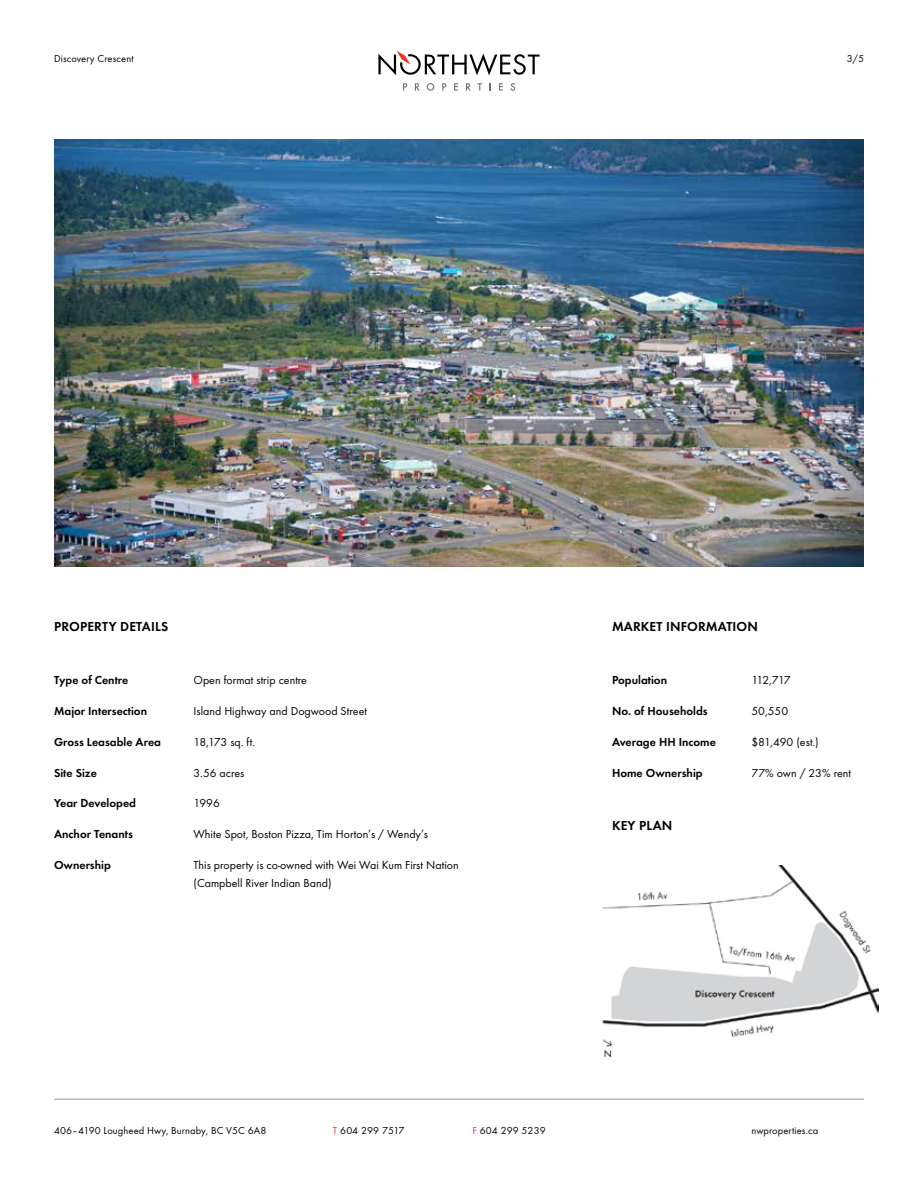
<style>
.page{position:relative;width:918px;height:1188px;background:#fff}
.page>*{position:absolute;margin:0;border:0;box-sizing:border-box;transform-origin:0 0}
.t1{font:600 13.5px "Futura T";letter-spacing:.01em;color:#000}
.t2{font:12px/18px "Futura T";color:#000}
.t3{font:600 12px "Futura T";color:#000}
.t4{font:10.5px "Futura T";letter-spacing:.01em;color:#000}
.s1{color:#ee3124}
</style>
<div class="page">
<hr style="left:54px;top:1099px;width:810px;height:1px;background:#939598">
<svg style="left:403px;top:83px;width:4px;height:8px"></svg>
<svg style="left:415px;top:83px;width:5px;height:8px"></svg>
<svg style="left:427px;top:83px;width:7px;height:8px"></svg>
<svg style="left:442px;top:83px;width:4px;height:8px"></svg>
<svg style="left:454px;top:83px;width:4px;height:8px"></svg>
<svg style="left:466px;top:83px;width:5px;height:8px"></svg>
<svg style="left:478px;top:83px;width:4px;height:8px"></svg>
<svg style="left:499px;top:83px;width:4px;height:8px"></svg>
<svg style="left:511px;top:83px;width:4px;height:8px"></svg>
<svg style="left:378px;top:51px;width:162px;height:24px"></svg>
<img style="left:54px;top:139px;width:810px;height:428px">
<img style="left:602px;top:865px;width:276px;height:191px">
<p class="t4" style="left:54px;top:52px;width:81px">Discovery Crescent</p>
<p class="t4" style="left:847px;top:52px;width:19px">3/5</p>
<p class="t1" style="left:54px;top:619px;width:116px">PROPERTY DETAILS</p>
<p class="t3" style="left:54px;top:673px;width:76px">Type of Centre</p>
<p class="t3" style="left:54px;top:704px;width:95px">Major Intersection</p>
<p class="t3" style="left:54px;top:735px;width:109px">Gross Leasable Area</p>
<p class="t3" style="left:54px;top:766px;width:44px">Site Size</p>
<p class="t3" style="left:54px;top:796px;width:84px">Year Developed</p>
<p class="t3" style="left:54px;top:827px;width:80px">Anchor Tenants</p>
<p class="t3" style="left:54px;top:858px;width:58px">Ownership</p>
<p class="t2" style="left:194px;top:671px;width:115px">Open format strip centre</p>
<p class="t2" style="left:194px;top:702px;width:175px">Island Highway and Dogwood Street</p>
<p class="t2" style="left:194px;top:733px;width:63px">18,173 sq. ft.</p>
<p class="t2" style="left:194px;top:764px;width:53px">3.56 acres</p>
<p class="t2" style="left:194px;top:794px;width:28px">1996</p>
<p class="t2" style="left:194px;top:825px;width:236px">White Spot, Boston Pizza, Tim Horton’s / Wendy’s</p>
<p class="t2" style="left:194px;top:856px;width:267px">This property is co-owned with Wei Wai Kum First Nation (Campbell River Indian Band)</p>
<p class="t1" style="left:612px;top:619px;width:148px">MARKET INFORMATION</p>
<p class="t3" style="left:612px;top:673px;width:57px">Population</p>
<p class="t3" style="left:612px;top:704px;width:97px">No. of Households</p>
<p class="t3" style="left:612px;top:735px;width:105px">Average HH Income</p>
<p class="t3" style="left:612px;top:766px;width:92px">Home Ownership</p>
<p class="t1" style="left:612px;top:818px;width:62px">KEY PLAN</p>
<p class="t2" style="left:752px;top:671px;width:41px">112,717</p>
<p class="t2" style="left:752px;top:702px;width:38px">50,550</p>
<p class="t2" style="left:752px;top:733px;width:69px">$81,490 (est.)</p>
<p class="t2" style="left:752px;top:764px;width:101px">77% own / 23% rent</p>
<p class="t4" style="left:54px;top:1124px;width:214px">406–4190 Lougheed Hwy, Burnaby, BC V5C 6A8</p>
<p class="t4" style="left:333px;top:1124px;width:73px"><span class="s1">T</span> 604 299 7517</p>
<p class="t4" style="left:472px;top:1124px;width:75px"><span class="s1">F</span> 604 299 5239</p>
<p class="t4" style="left:752px;top:1124px;width:68px">nwproperties.ca</p>
</div>
